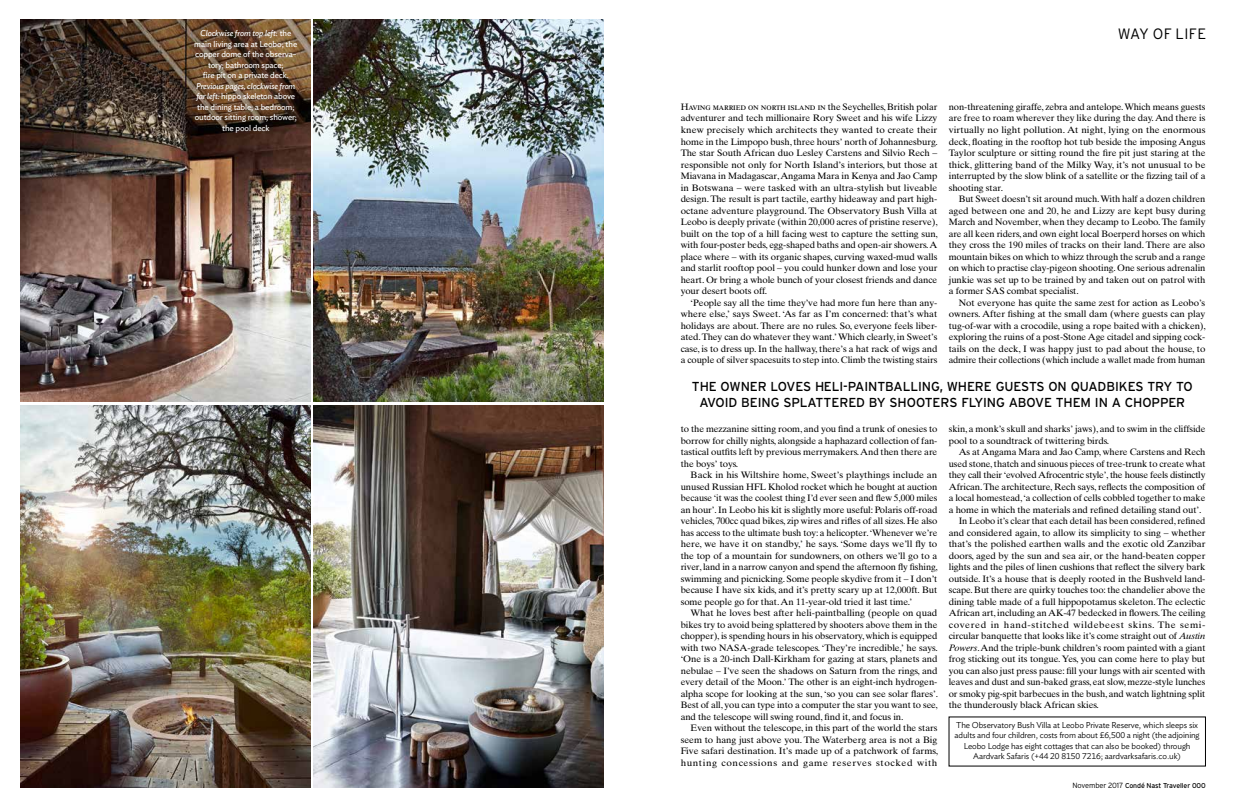
<style>
.page{position:relative;width:1248px;height:808px;background:#fff}
.page>*{position:absolute;margin:0;border:0;box-sizing:border-box;transform-origin:0 0}
.t1{font:300 15px "Interstate";letter-spacing:.02em;color:#000}
.t2{font:13px/16px "Interstate";letter-spacing:-.005em;color:#000;text-align:center}
.t3{font:9.3px/11.5px "Times Ten";letter-spacing:-.01em;color:#000;text-align:justify}
.t4{font:9.3px/11.5px "Times Ten";letter-spacing:-.01em;color:#000;text-align:justify;scale:1.04 1}
.t5{font:9.3px/11.5px "Times Ten";letter-spacing:-.01em;color:#000;text-align:justify;scale:1.05 1}
.t6{font:9.3px "Times Ten";letter-spacing:-.03em;color:#000}
.t7{font:9.3px "Times Ten Roman SC";letter-spacing:-.01em;color:#000}
.t8{font:9.3px "Times Ten";letter-spacing:.05em;color:#000;scale:1.07 1}
.t9{font:300 8.5px/10.5px "Ideal Sans";letter-spacing:-.01em;color:#000;text-align:center}
.t10{font:8.5px/10.5px "Ideal Sans";letter-spacing:-.015em;color:#fff;text-align:center}
.t11{font:italic 8.5px "Ideal Sans";letter-spacing:-.01em;color:#fff}
.t12{font:7px "Interstate";letter-spacing:-.015em;color:#000}
.s1{font-style:normal}
.s2{font-style:italic}
.s3{font-family:"Times Ten"}
.s4{font-weight:300;font-size:7.5px}
</style>
<div class="page">
<img style="left:314px;top:405px;width:290px;height:382px">
<img style="left:314px;top:20px;width:290px;height:382px">
<img style="left:20px;top:20px;width:290px;height:382px">
<img style="left:20px;top:405px;width:290px;height:382px">
<p class="t11" style="left:200px;top:27px;width:93px">Clockwise from top left<span class="s1">: the</span></p>
<h1 class="t1" style="left:1117px;top:25px;width:90px">WAY OF LIFE</h1>
<p class="t10" style="left:194px;top:38px;width:105px">main living area at Leobo; the copper dome of the observa&shy;tory; bathroom space;<br>fire pit on a private deck.</p>
<p class="t10" style="left:195px;top:80px;width:104px"><span class="s2">Previous pages, clockwise from far left:</span> hippo skeleton above the dining table; a bedroom; outdoor sitting room; shower; the pool deck</p>
<p class="t7" style="left:680px;top:101px;width:258px">Having married on north island in <span class="s3">the Seychelles, British polar</span></p>
<p class="t3" style="left:680px;top:112px;width:259px">adventurer and tech millionaire Rory Sweet and his wife Lizzy knew precisely which architects they wanted to create their home in the Limpopo bush, three hours’ north of Johannesburg.<br>The star South African duo Lesley Carstens and Silvio Rech – responsible not only for North Island’s interiors, but those at Miavana in Madagascar, Angama Mara in Kenya and Jao Camp in Botswana – were tasked with an ultra-stylish but liveable design. The result is part tactile, earthy hideaway and part high&shy;octane adventure playground. The Observatory Bush Villa at Leobo is deeply private (within 20,000 acres of pristine reserve), built on the top of a hill facing west to capture the setting sun, with four-poster beds, egg-shaped baths and open-air showers. A place where – with its organic shapes, curving waxed-mud walls and starlit rooftop pool – you could hunker down and lose your heart. Or bring a whole bunch of your closest friends and dance your desert boots off.</p>
<p class="t3" style="left:680px;top:297px;width:258px;text-indent:10px">‘People say all the time they’ve had more fun here than any&shy;where else,’ says Sweet. ‘As far as I’m concerned: that’s what holidays are about. There are no rules. So, everyone feels liber&shy;ated. They can do whatever they want.’ Which clearly, in Sweet’s case, is to dress up. In the hallway, there’s a hat rack of wigs and a couple of silver spacesuits to step into. Climb the twisting stairs</p>
<p class="t3" style="left:948px;top:101px;width:258px">non-threatening giraffe, zebra and antelope. Which means guests are free to roam wherever they like during the day. And there is virtually no light pollution. At night, lying on the enormous deck, floating in the rooftop hot tub beside the imposing Angus Taylor sculpture or sitting round the fire pit just staring at the thick, glittering band of the Milky Way, it’s not unusual to be interrupted by the slow blink of a satellite or the fizzing tail of a shooting star.</p>
<p class="t3" style="left:948px;top:193px;width:258px;text-indent:10px">But Sweet doesn’t sit around much. With half a dozen children aged between one and 20, he and Lizzy are kept busy during March and November, when they decamp to Leobo. The family are all keen riders, and own eight local Boerperd horses on which they cross the 190 miles of tracks on their land. There are also mountain bikes on which to whizz through the scrub and a range on which to practise clay-pigeon shooting. One serious adrenalin junkie was set up to be trained by and taken out on patrol with a former SAS combat specialist.</p>
<p class="t4" style="left:948px;top:296px;width:249px;text-indent:10px">Not everyone has quite the same zest for action as Leobo’s owners. After fishing at the small dam (where guests can play tug-of-war with a crocodile, using a rope baited with a chicken), exploring the ruins of a post-Stone Age citadel and sipping cock&shy;tails on the deck, I was happy just to pad about the house, to admire their collections (which include a wallet made from human</p>
<h2 class="t2" style="left:691px;top:379px;width:502px">THE OWNER LOVES HELI-PAINTBALLING, WHERE GUESTS ON QUADBIKES TRY TO<br>AVOID BEING SPLATTERED BY SHOOTERS FLYING ABOVE THEM IN A CHOPPER</h2>
<p class="t3" style="left:680px;top:423px;width:258px">to the mezzanine sitting room, and you find a trunk of onesies to borrow for chilly nights, alongside a haphazard collection of fan&shy;tastical outfits left by previous merrymakers. And then there are the boys’ toys.</p>
<p class="t5" style="left:680px;top:469px;width:246px;text-indent:10px">Back in his Wiltshire home, Sweet’s playthings include an unused Russian HFL Kholod rocket which he bought at auction because ‘it was the coolest thing I’d ever seen and flew 5,000 miles an hour’. In Leobo his kit is slightly more useful: Polaris off-road vehicles, 700cc quad bikes, zip wires and rifles of all sizes. He also has access to the ultimate bush toy: a helicopter. ‘Whenever we’re here, we have it on standby,’ he says. ‘Some days we’ll fly to the top of a mountain for sundowners, on others we’ll go to a river, land in a narrow canyon and spend the afternoon fly fishing, swimming and picnicking. Some people skydive from it – I don’t because I have six kids, and it’s pretty scary up at 12,000ft. But some people go for that. An 11-year-old tried it last time.’</p>
<p class="t4" style="left:680px;top:607px;width:249px;text-indent:10px">What he loves best after heli-paintballing (people on quad bikes try to avoid being splattered by shooters above them in the chopper), is spending hours in his observatory, which is equipped with two NASA-grade telescopes. ‘They’re incredible,’ he says. ‘One is a 20-inch Dall-Kirkham for gazing at stars, planets and nebulae – I’ve seen the shadows on Saturn from the rings, and every detail of the Moon.’ The other is an eight-inch hydrogen&shy;alpha scope for looking at the sun, ‘so you can see solar flares’.<br>Best of all, you can type into a computer the star you want to see, and the telescope will swing round, find it, and focus in.</p>
<p class="t3" style="left:680px;top:722px;width:259px;text-indent:10px">Even without the telescope, in this part of the world the stars seem to hang just above you. The Waterberg area is not a Big Five safari destination. It’s made up of a patchwork of farms, hunting concessions and game reserves stocked with</p>
<p class="t3" style="left:948px;top:423px;width:258px">skin, a monk’s skull and sharks’ jaws), and to swim in the cliffside pool to a soundtrack of twittering birds.</p>
<p class="t3" style="left:958px;top:446px;width:248px">As at Angama Mara and Jao Camp, where Carstens and Rech</p>
<p class="t3" style="left:948px;top:457px;width:258px">used stone, thatch and sinuous pieces of tree-trunk to create what</p>
<p class="t6" style="left:948px;top:469px;width:258px">they call their ‘evolved Afrocentric style’, the house feels distinctly</p>
<p class="t3" style="left:948px;top:480px;width:258px">African. The architecture, Rech says, reflects the composition of</p>
<p class="t3" style="left:948px;top:492px;width:258px">a local homestead, ‘a collection of cells cobbled together to make</p>
<p class="t3" style="left:948px;top:503px;width:254px">a home in which the materials and refined detailing stand out’.</p>
<p class="t3" style="left:958px;top:515px;width:248px">In Leobo it’s clear that each detail has been considered, refined</p>
<p class="t4" style="left:948px;top:526px;width:248px">and considered again, to allow its simplicity to sing – whether</p>
<p class="t4" style="left:948px;top:538px;width:248px">that’s the polished earthen walls and the exotic old Zanzibar</p>
<p class="t4" style="left:948px;top:549px;width:248px">doors, aged by the sun and sea air, or the hand-beaten copper</p>
<p class="t3" style="left:948px;top:561px;width:258px">lights and the piles of linen cushions that reflect the silvery bark</p>
<p class="t3" style="left:948px;top:572px;width:258px">outside. It’s a house that is deeply rooted in the Bushveld land-</p>
<p class="t3" style="left:948px;top:584px;width:258px">scape. But there are quirky touches too: the chandelier above the</p>
<p class="t3" style="left:948px;top:595px;width:258px">dining table made of a full hippopotamus skeleton. The eclectic</p>
<p class="t3" style="left:948px;top:607px;width:258px">African art, including an AK-47 bedecked in flowers. The ceiling</p>
<p class="t8" style="left:948px;top:619px;width:241px">covered in hand-stitched wildebeest skins. The semi-</p>
<p class="t3" style="left:948px;top:630px;width:258px">circular banquette that looks like it’s come straight out of <span class="s2">Austin</span></p>
<p class="t3" style="left:948px;top:641px;width:258px"><span class="s2">Powers</span>. And the triple-bunk children’s room painted with a giant</p>
<p class="t3" style="left:948px;top:653px;width:258px">frog sticking out its tongue. Yes, you can come here to play but</p>
<p class="t3" style="left:948px;top:664px;width:258px">you can also just press pause: fill your lungs with air scented with</p>
<p class="t3" style="left:948px;top:676px;width:258px">leaves and dust and sun-baked grass, eat slow, mezze-style lunches</p>
<p class="t3" style="left:948px;top:687px;width:258px">or smoky pig-spit barbecues in the bush, and watch lightning split</p>
<p class="t3" style="left:948px;top:699px;width:152px">the thunderously black African skies.</p>
<p class="t9" style="left:954px;top:719px;width:246px">The Observatory Bush Villa at Leobo Private Reserve, which sleeps six adults and four children, costs from about £6,500 a night (the adjoining Leobo Lodge has eight cottages that can also be booked) through Aardvark Safaris (+44 20 8150 7216; aardvarksafaris.co.uk)</p>
<p class="t12" style="left:1072px;top:781px;width:135px"><span class="s4">November 2017</span> Condé Nast Traveller 000</p>
</div>
